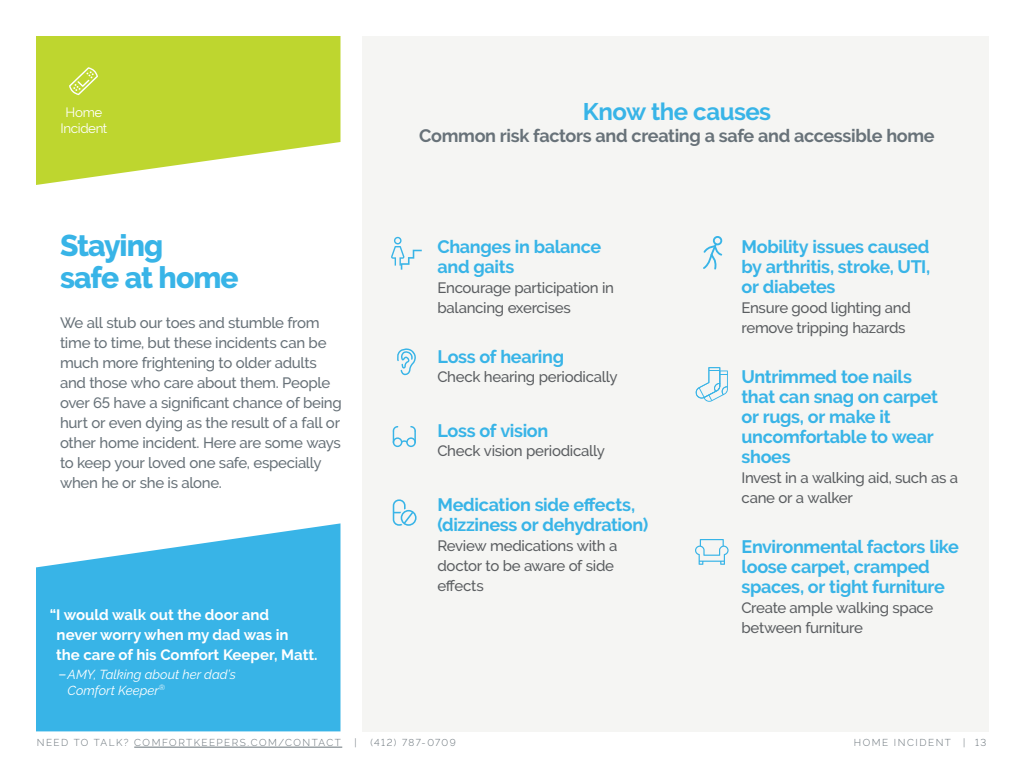
<style>
.page{position:relative;width:1024px;height:768px;background:#fff}
.page>*{position:absolute;margin:0;border:0;box-sizing:border-box;transform-origin:0 0}
.t1{font:800 30px/32px "Raleway";letter-spacing:-.03em;color:#38b4e7}
.t2{font:700 24px "Raleway";letter-spacing:-.02em;color:#38b4e7}
.t3{font:700 18px/20px "Raleway";letter-spacing:-.02em;color:#38b4e7}
.t4{font:700 18px "Raleway";letter-spacing:-.02em;color:#687279}
.t5{font:500 15px/20px "Raleway";letter-spacing:-.02em;color:#687279}
.t6{font:500 15px/20px "Raleway";letter-spacing:-.02em;color:#5b5e61}
.t7{font:700 15px/20px "Raleway";color:#fff}
.t8{font:13.4px/16px "Raleway";letter-spacing:-.025em;color:#fff;text-align:center}
.t9{font:italic 13px/15.6px "Raleway";color:#fff}
.t10{font:300 10px "Raleway";letter-spacing:.15em;color:#687279}
.t11{font:300 10px "Raleway";letter-spacing:.125em;color:#687279}
.s1{font-size:15px}
</style>
<div class="page">
<div style="left:362px;top:36px;width:627px;height:695px;background:#f5f5f3"></div>
<svg style="left:36px;top:36px;width:304px;height:149px;background:#c7dc4d"></svg>
<svg style="left:36px;top:523px;width:304px;height:208px;background:#4dbce9"></svg>
<svg style="left:69px;top:67px;width:29px;height:28px"></svg>
<svg style="left:391px;top:237px;width:31px;height:33px"></svg>
<svg style="left:397px;top:348px;width:19px;height:27px"></svg>
<svg style="left:393px;top:426px;width:23px;height:21px"></svg>
<svg style="left:393px;top:499px;width:24px;height:27px"></svg>
<div style="left:713px;top:236px;width:9px;height:9px;border:2px solid #38b4e7;border-radius:50%"></div>
<svg style="left:703px;top:242px;width:20px;height:28px"></svg>
<svg style="left:695px;top:539px;width:34px;height:26px"></svg>
<svg style="left:696px;top:367px;width:32px;height:35px"></svg>
<hr style="left:134px;top:747px;width:208px;height:1px;background:#687279">
<p class="t8" style="left:61px;top:104px;width:48px">Home<br>Incident</p>
<h1 class="t1" style="left:60px;top:230px;width:180px">Staying<br>safe at home</h1>
<p class="t5" style="left:60px;top:313px;width:283px">We all stub our toes and stumble from time to time, but these incidents can be much more frightening to older adults and those who care about them. People over 65 have a significant chance of being hurt or even dying as the result of a fall or other home incident. Here are some ways to keep your loved one safe, especially when he or she is alone.</p>
<p class="t7" style="left:56px;top:604px;width:263px;text-indent:-6px">“I would walk out the door and<br>never worry when my dad was in<br>the care of his Comfort Keeper, Matt.</p>
<p class="t9" style="left:68px;top:667px;width:170px;text-indent:-9px"><span class="s1">–</span> AMY, Talking about her dad’s<br>Comfort Keeper<sup>®</sup></p>
<h2 class="t2" style="left:583px;top:98px;width:190px">Know the causes</h2>
<p class="t4" style="left:419px;top:125px;width:517px">Common risk factors and creating a safe and accessible home</p>
<p class="t3" style="left:437px;top:237px;width:165px">Changes in balance and gaits</p>
<p class="t6" style="left:437px;top:278px;width:178px">Encourage participation in balancing exercises</p>
<p class="t3" style="left:437px;top:347px;width:128px">Loss of hearing</p>
<p class="t6" style="left:437px;top:367px;width:182px">Check hearing periodically</p>
<p class="t3" style="left:437px;top:421px;width:112px">Loss of vision</p>
<p class="t6" style="left:437px;top:441px;width:169px">Check vision periodically</p>
<p class="t3" style="left:437px;top:495px;width:212px">Medication side effects, (dizziness or dehydration)</p>
<p class="t6" style="left:437px;top:536px;width:181px">Review medications with a doctor to be aware of side effects</p>
<p class="t3" style="left:741px;top:237px;width:191px;text-align:justify">Mobility issues caused by arthritis, stroke, UTI, or diabetes</p>
<p class="t6" style="left:741px;top:298px;width:171px">Ensure good lighting and remove tripping hazards</p>
<p class="t3" style="left:741px;top:367px;width:198px">Untrimmed toe nails that can snag on carpet or rugs, or make it uncomfortable to wear shoes</p>
<p class="t6" style="left:741px;top:468px;width:218px">Invest in a walking aid, such as a cane or a walker</p>
<p class="t3" style="left:741px;top:537px;width:219px">Environmental factors like loose carpet, cramped spaces, or tight furniture</p>
<p class="t6" style="left:741px;top:598px;width:193px">Create ample walking space between furniture</p>
<p class="t10" style="left:37px;top:737px;width:305px">NEED TO TALK? COMFORTKEEPERS.COM/CONTACT</p>
<p class="t10" style="left:354px;top:737px;width:4px">|</p>
<p class="t11" style="left:370px;top:737px;width:87px">(412) 787-0709</p>
<p class="t10" style="left:963px;top:737px;width:25px">| 13</p>
<p class="t10" style="left:854px;top:737px;width:99px">HOME INCIDENT</p>
</div>
